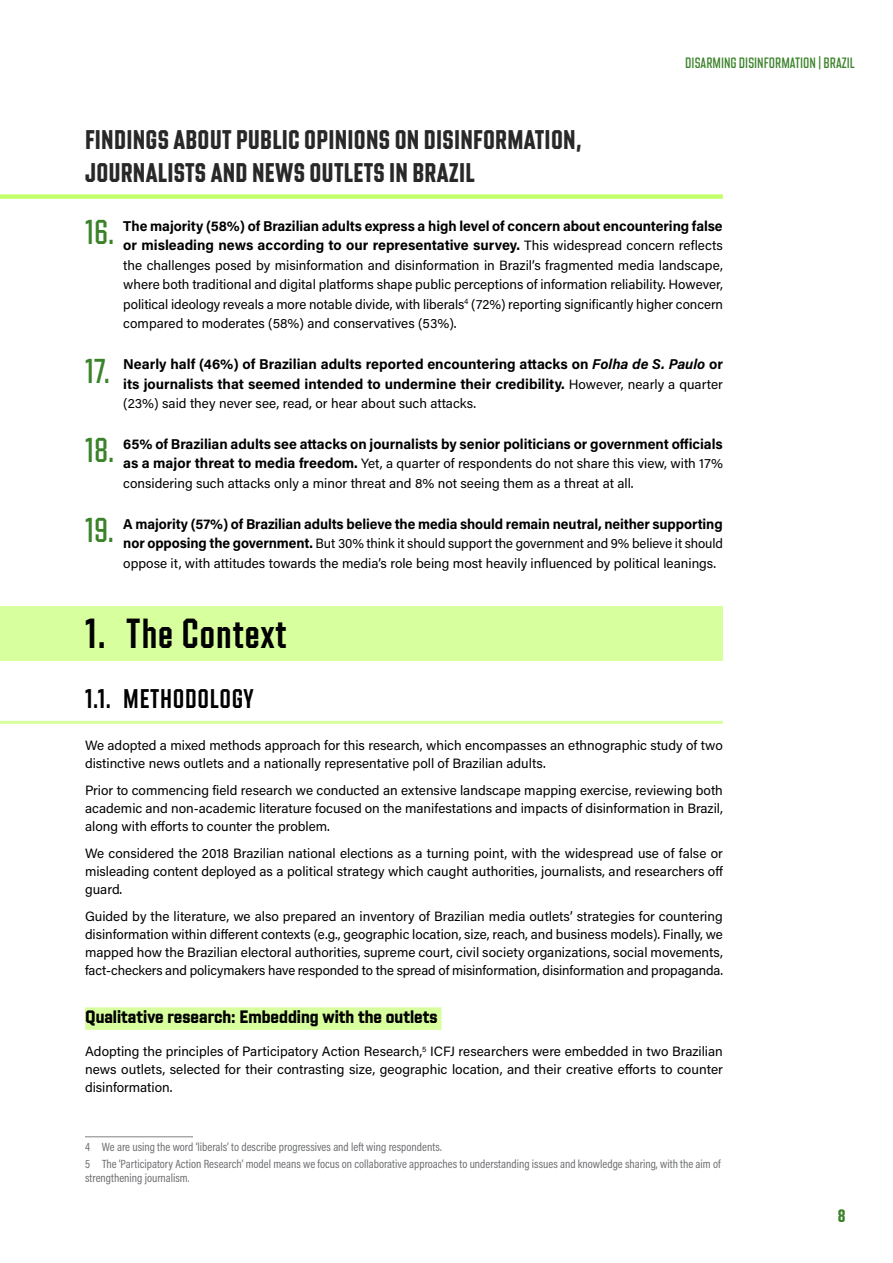
<style>
.page{position:relative;width:893px;height:1263px;background:#fff}
.page>*{position:absolute;margin:0;border:0;box-sizing:border-box;transform-origin:0 0}
.t1{font:600 condensed 42px "Shuttleblock";letter-spacing:.025em;color:#000}
.t2{font:500 condensed 34.5px "Shuttleblock";color:#3b822a}
.t3{font:700 condensed 27px/32.4px "Shuttleblock";letter-spacing:.01em;color:#292829}
.t4{font:600 condensed 27px "Shuttleblock";letter-spacing:.025em;color:#000}
.t5{font:700 condensed 18px "Shuttleblock";color:#000}
.t6{font:700 condensed 18px "Shuttleblock";color:#3b822a}
.t7{font:500 condensed 15px "Shuttleblock";color:#3b822a}
.t8{font:700 14.25px/19.5px "Acumin Pro";letter-spacing:-.005em;color:#000}
.t9{font:13.5px/18px "Acumin Pro";color:#000;text-align:justify}
.t10{font:12px/16.5px "Acumin Pro Cond";color:#6d6e71}
.s1{font-weight:400;font-size:13.5px}
.s2{font-style:italic}
.s3{font-weight:700;font-size:14.25px}
</style>
<div class="page">
<div style="left:0;top:194px;width:723px;height:5px;background:#c3ff6b"></div>
<div style="left:0;top:606px;width:723px;height:55px;background:#d8ff9e"></div>
<hr style="left:0;top:721px;width:723px;height:3px;background:#d8ff9e">
<div style="left:85px;top:1007px;width:356px;height:23px;background:#d8ff9e"></div>
<hr style="left:85px;top:1136px;width:108px;height:1px;background:#808285">
<p class="t7" style="left:685px;top:54px;width:171px">DISARMING DISINFORMATION | BRAZIL</p>
<h3 class="t3" style="left:85px;top:124px;width:498px">FINDINGS ABOUT PUBLIC OPINIONS ON DISINFORMATION,<br>JOURNALISTS AND NEWS OUTLETS IN BRAZIL</h3>
<h2 class="t2" style="left:85px;top:212px;width:31px">16.</h2>
<p class="t8" style="left:123px;top:215px;width:601px">The majority (58%) of Brazilian adults express a high level of concern about encountering false or misleading news according to our representative survey. <span class="s1">This widespread concern reflects</span></p>
<p class="t9" style="left:123px;top:255px;width:601px;line-height:19.5px">the challenges posed by misinformation and disinformation in Brazil’s fragmented media landscape, where both traditional and digital platforms shape public perceptions of information reliability. However, political ideology reveals a more notable divide, with liberals<sup>4</sup> (72%) reporting significantly higher concern compared to moderates (58%) and conservatives (53%).</p>
<h2 class="t2" style="left:85px;top:351px;width:26px">17.</h2>
<p class="t8" style="left:123px;top:354px;width:601px">Nearly half (46%) of Brazilian adults reported encountering attacks on <span class="s2">Folha de S. Paulo</span> or its journalists that seemed intended to undermine their credibility. <span class="s1">However, nearly a quarter</span></p>
<p class="t9" style="left:123px;top:394px;width:354px">(23%) said they never see, read, or hear about such attacks.</p>
<h2 class="t2" style="left:85px;top:430px;width:31px">18.</h2>
<p class="t8" style="left:123px;top:433px;width:601px">65% of Brazilian adults see attacks on journalists by senior politicians or government officials</p>
<p class="t9" style="left:123px;top:453px;width:601px;line-height:19.5px"><span class="s3">as a major threat to media freedom.</span> Yet, a quarter of respondents do not share this view, with 17% considering such attacks only a minor threat and 8% not seeing them as a threat at all.</p>
<h2 class="t2" style="left:85px;top:510px;width:31px">19.</h2>
<p class="t8" style="left:123px;top:513px;width:601px">A majority (57%) of Brazilian adults believe the media should remain neutral, neither supporting</p>
<p class="t9" style="left:123px;top:533px;width:601px;line-height:19.5px"><span class="s3">nor opposing the government.</span> But 30% think it should support the government and 9% believe it should oppose it, with attitudes towards the media’s role being most heavily influenced by political leanings.</p>
<h1 class="t1" style="left:85px;top:609px;width:203px">1. The Context</h1>
<h3 class="t4" style="left:85px;top:683px;width:170px">1.1. METHODOLOGY</h3>
<p class="t9" style="left:85px;top:736px;width:639px">We adopted a mixed methods approach for this research, which encompasses an ethnographic study of two distinctive news outlets and a nationally representative poll of Brazilian adults.</p>
<p class="t9" style="left:85px;top:781px;width:639px">Prior to commencing field research we conducted an extensive landscape mapping exercise, reviewing both academic and non-academic literature focused on the manifestations and impacts of disinformation in Brazil, along with efforts to counter the problem.</p>
<p class="t9" style="left:85px;top:844px;width:639px">We considered the 2018 Brazilian national elections as a turning point, with the widespread use of false or misleading content deployed as a political strategy which caught authorities, journalists, and researchers off guard.</p>
<p class="t9" style="left:85px;top:907px;width:639px">Guided by the literature, we also prepared an inventory of Brazilian media outlets’ strategies for countering disinformation within different contexts (e.g., geographic location, size, reach, and business models). Finally, we mapped how the Brazilian electoral authorities, supreme court, civil society organizations, social movements, fact-checkers and policymakers have responded to the spread of misinformation, disinformation and propaganda.</p>
<h3 class="t5" style="left:85px;top:1005px;width:354px">Qualitative research: Embedding with the outlets</h3>
<p class="t9" style="left:85px;top:1042px;width:639px">Adopting the principles of Participatory Action Research,<sup>5</sup> ICFJ researchers were embedded in two Brazilian news outlets, selected for their contrasting size, geographic location, and their creative efforts to counter disinformation.</p>
<p class="t10" style="left:85px;top:1138px;width:637px">4 We are using the word ‘liberals’ to describe progressives and left wing respondents.<br>5 The ‘Participatory Action Research’ model means we focus on collaborative approaches to understanding issues and knowledge sharing, with the aim of</p>
<p class="t10" style="left:85px;top:1169px;width:106px">strengthening journalism.</p>
<h3 class="t6" style="left:838px;top:1205px;width:9px">8</h3>
</div>
